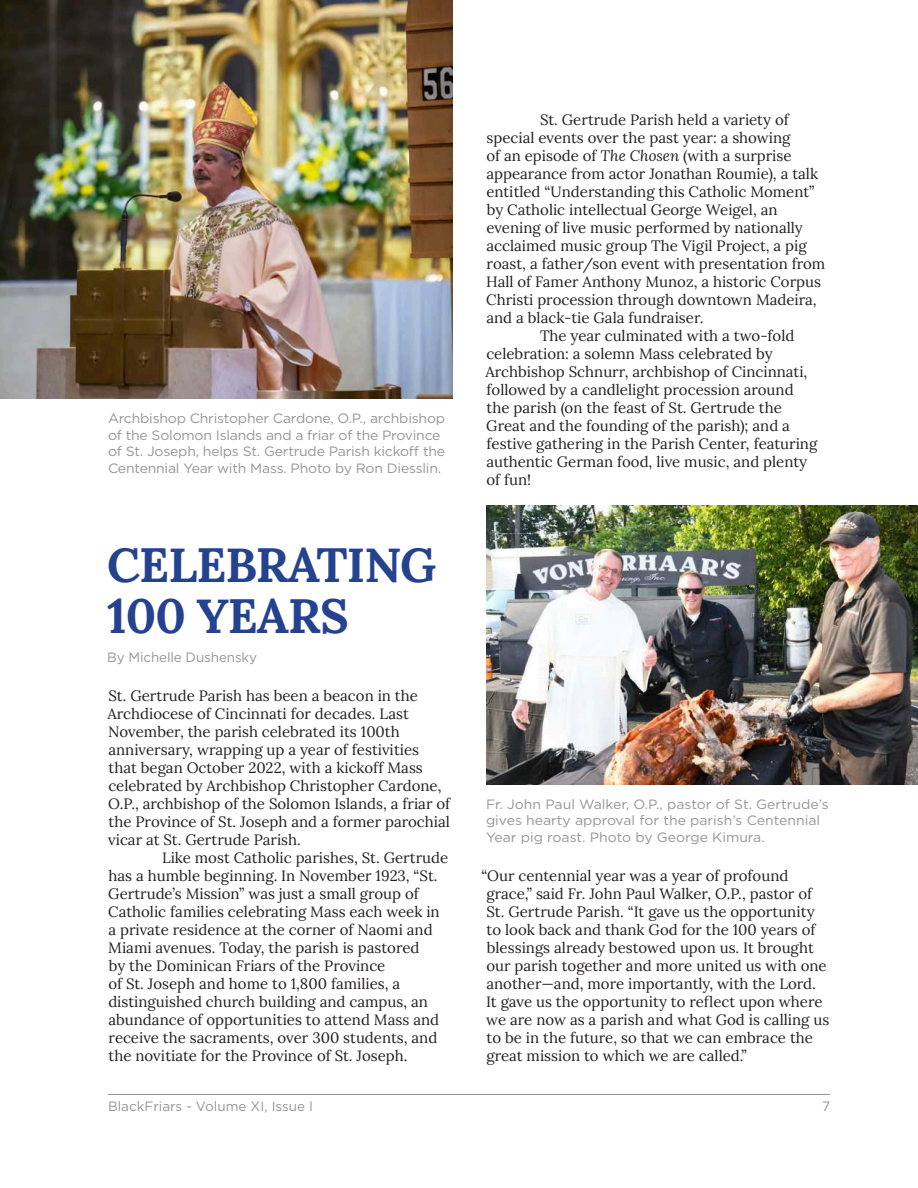
<style>
.page{position:relative;width:918px;height:1188px;background:#fff}
.page>*{position:absolute;margin:0;border:0;box-sizing:border-box;transform-origin:0 0}
.t1{font:700 48px/51px "Lora";letter-spacing:-.02em;color:#25428f}
.t2{font:15px/18px "Lora";color:#231f20}
.t3{font:13.5px/16.5px "Gotham";letter-spacing:-.015em;color:#949698;scale:1.04 1}
.t4{font:13.5px "Gotham";letter-spacing:-.015em;color:#949698}
.s1{font-style:italic}
</style>
<div class="page">
<hr style="left:108px;top:1094px;width:722px;height:1px;background:#909394">
<img style="left:487px;top:505px;width:431px;height:279px">
<img style="left:0;top:0;width:452px;height:399px">
<p class="t3" style="left:108px;top:410px;width:326px">Archbishop Christopher Cardone, O.P., archbishop of the Solomon Islands and a friar of the Province of St. Joseph, helps St. Gertrude Parish kickoff the Centennial Year with Mass. Photo by Ron Diesslin.</p>
<h1 class="t1" style="left:107px;top:534px;width:331px">CELEBRATING<br>100 YEARS</h1>
<p class="t4" style="left:107px;top:648px;width:151px">By Michelle Dushensky</p>
<p class="t2" style="left:107px;top:685px;width:344px">St. Gertrude Parish has been a beacon in the Archdiocese of Cincinnati for decades. Last November, the parish celebrated its 100th anniversary, wrapping up a year of festivities<br>that began October 2022, with a kickoff Mass celebrated by Archbishop Christopher Cardone, O.P., archbishop of the Solomon Islands, a friar of the Province of St. Joseph and a former parochial vicar at St. Gertrude Parish.</p>
<p class="t2" style="left:108px;top:847px;width:341px;text-indent:54px">Like most Catholic parishes, St. Gertrude has a humble beginning. In November 1923, “St.<br>Gertrude’s Mission” was just a small group of Catholic families celebrating Mass each week in a private residence at the corner of Naomi and Miami avenues. Today, the parish is pastored<br>by the Dominican Friars of the Province<br>of St. Joseph and home to 1,800 families, a distinguished church building and campus, an abundance of opportunities to attend Mass and receive the sacraments, over 300 students, and the novitiate for the Province of St. Joseph.</p>
<p class="t2" style="left:540px;top:109px;width:250px">St. Gertrude Parish held a variety of</p>
<p class="t2" style="left:487px;top:127px;width:305px">special events over the past year: a showing</p>
<p class="t2" style="left:486px;top:145px;width:307px">of an episode of <span class="s1">The Chosen</span> (with a surprise</p>
<p class="t2" style="left:486px;top:163px;width:333px">appearance from actor Jonathan Roumie), a talk</p>
<p class="t2" style="left:486px;top:181px;width:330px">entitled “Understanding this Catholic Moment”</p>
<p class="t2" style="left:487px;top:199px;width:292px">by Catholic intellectual George Weigel, an</p>
<p class="t2" style="left:486px;top:217px;width:318px">evening of live music performed by nationally</p>
<p class="t2" style="left:486px;top:235px;width:322px">acclaimed music group The Vigil Project, a pig</p>
<p class="t2" style="left:487px;top:253px;width:340px">roast, a father/son event with presentation from</p>
<p class="t2" style="left:486px;top:271px;width:336px">Hall of Famer Anthony Munoz, a historic Corpus</p>
<p class="t2" style="left:486px;top:289px;width:332px">Christi procession through downtown Madeira,</p>
<p class="t2" style="left:486px;top:307px;width:219px">and a black-tie Gala fundraiser.</p>
<p class="t2" style="left:540px;top:325px;width:256px">The year culminated with a two-fold</p>
<p class="t2" style="left:486px;top:343px;width:288px">celebration: a solemn Mass celebrated by</p>
<p class="t2" style="left:485px;top:361px;width:323px">Archbishop Schnurr, archbishop of Cincinnati,</p>
<p class="t2" style="left:487px;top:379px;width:309px">followed by a candlelight procession around</p>
<p class="t2" style="left:487px;top:397px;width:297px">the parish (on the feast of St. Gertrude the</p>
<p class="t2" style="left:486px;top:415px;width:305px">Great and the founding of the parish); and a</p>
<p class="t2" style="left:487px;top:433px;width:332px">festive gathering in the Parish Center, featuring</p>
<p class="t2" style="left:486px;top:451px;width:322px">authentic German food, live music, and plenty</p>
<p class="t2" style="left:486px;top:469px;width:46px">of fun!</p>
<p class="t3" style="left:486px;top:795px;width:331px">Fr. John Paul Walker, O.P., pastor of St. Gertrude’s gives hearty approval for the parish’s Centennial<br>Year pig roast. Photo by George Kimura.</p>
<p class="t2" style="left:486px;top:865px;width:345px;text-indent:-5px">“Our centennial year was a year of profound grace,” said Fr. John Paul Walker, O.P., pastor of St. Gertrude Parish. “It gave us the opportunity to look back and thank God for the 100 years of blessings already bestowed upon us. It brought our parish together and more united us with one another—and, more importantly, with the Lord.<br>It gave us the opportunity to reflect upon where we are now as a parish and what God is calling us to be in the future, so that we can embrace the great mission to which we are called.”</p>
<p class="t4" style="left:108px;top:1098px;width:207px">BlackFriars - Volume XI, Issue I</p>
<p class="t4" style="left:822px;top:1098px;width:10px">7</p>
</div>
